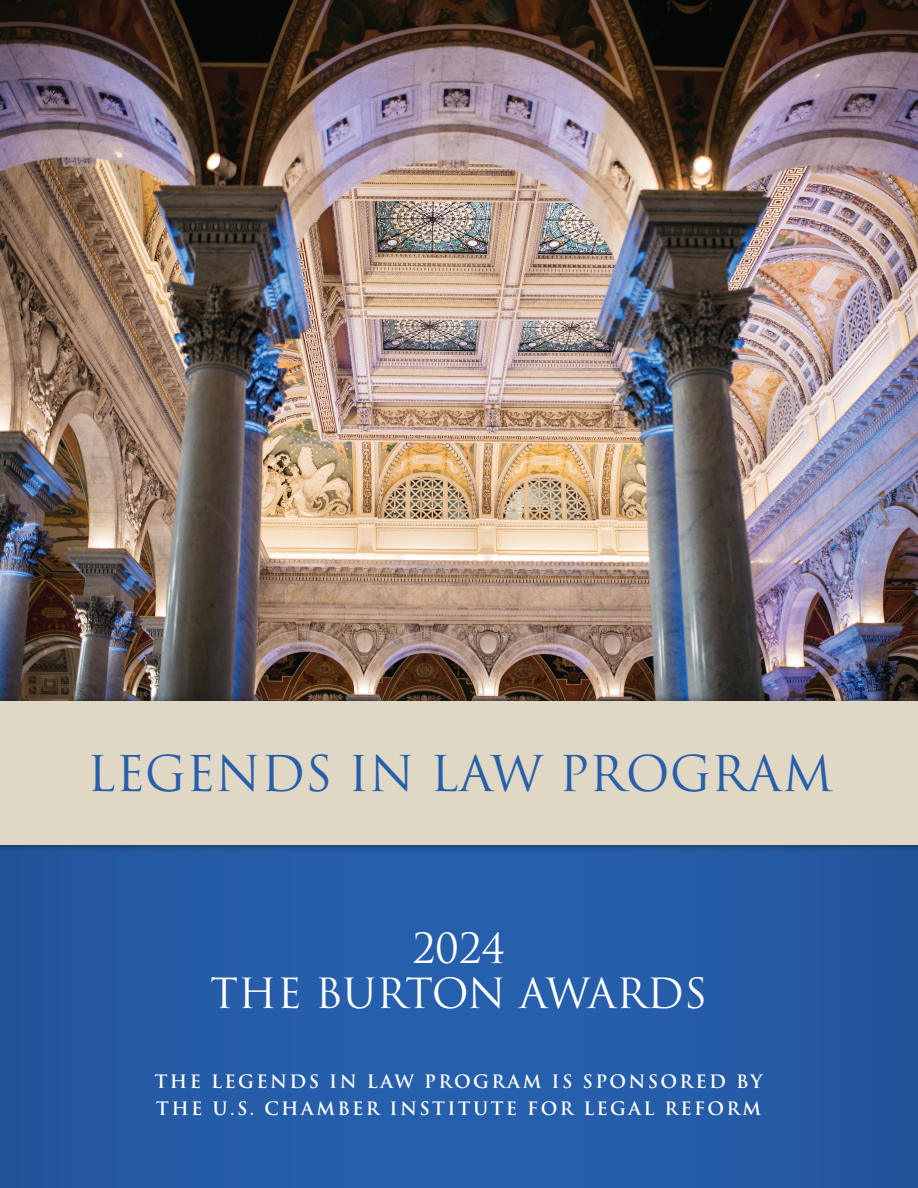
<style>
.page{position:relative;width:918px;height:1188px;background:#fff}
.page>*{position:absolute;margin:0;border:0;box-sizing:border-box;transform-origin:0 0}
.t1{font:48px "Trajan Pro";color:#265fac}
.t2{font:40.5px/45px "Trajan Pro";color:#fff;text-align:center}
.t3{font:700 18px/27px "Trajan Pro";letter-spacing:.13em;color:#fff}
</style>
<div class="page">
<img style="left:0;top:0;width:918px;height:693px">
<div style="left:0;top:703px;width:918px;height:485px;background:linear-gradient(to right,#255ba6,#255ba6)"></div>
<div style="left:0;top:693px;width:918px;height:160px;background:#231f20;opacity:.75"></div>
<div style="left:0;top:701px;width:918px;height:144px;background:#e0d8c5"></div>
<h1 class="t1" style="left:87px;top:743px;width:747px">LEGENDS IN LAW PROGRAM</h1>
<h2 class="t2" style="left:210px;top:926px;width:498px">2024<br>THE BURTON AWARDS</h2>
<p class="t3" style="left:155px;top:1068px;width:609px">THE LEGENDS IN LAW PROGRAM IS SPONSORED BY<br>THE U.S. CHAMBER INSTITUTE FOR LEGAL REFORM</p>
</div>
